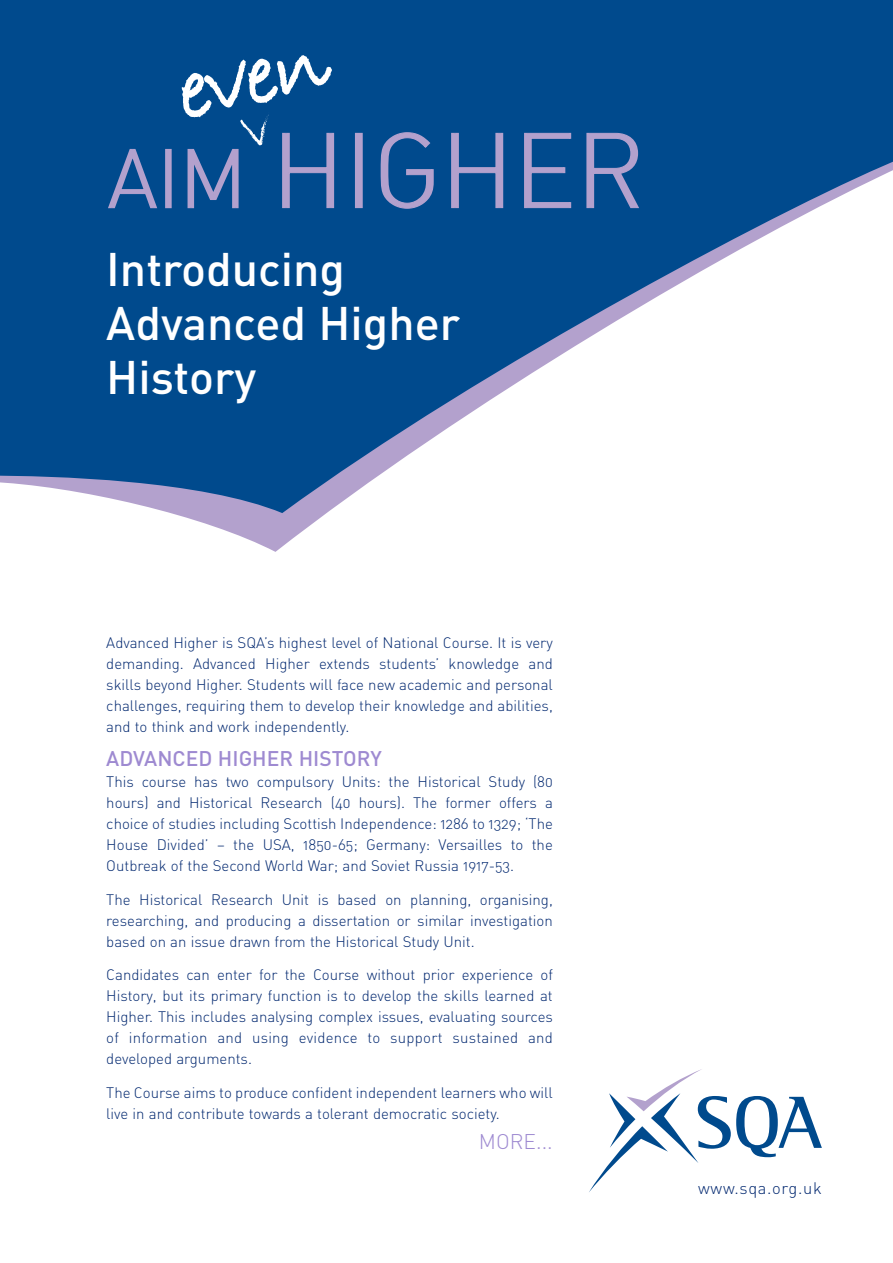
<style>
.page{position:relative;width:893px;height:1263px;background:#fff}
.page>*{position:absolute;margin:0;border:0;box-sizing:border-box;transform-origin:0 0}
.t1{font:500 46.5px/54px "DIN";color:#fff}
.t2{font:500 21px "DIN";color:#9e8ad1}
.t3{font:21px "DIN Light Alternate";color:#9e8ad1}
.t4{font:16.5px "DIN Light Alternate";letter-spacing:.04em;color:#00276f}
.t5{font:15px/21px "DIN Light Alternate";color:#00276f;text-align:justify}
</style>
<div class="page">
<div style="left:0;top:0;width:893px;height:156px;background:#004a8d"></div>
<svg style="left:0;top:156px;width:893px;height:396px;fill:#004a8d"></svg>
<svg style="left:107px;top:148px;width:51px;height:61px;background:#31629e"></svg>
<div style="left:166px;top:149px;width:5px;height:59px;background:#b3a1cd"></div>
<div style="left:165px;top:149px;width:6px;height:59px;border:1px solid #b3a1cd"></div>
<div style="left:356px;top:133px;width:6px;height:75px;background:#b3a1cd"></div>
<div style="left:355px;top:133px;width:7px;height:75px;border:1px solid #b3a1cd"></div>
<svg style="left:380px;top:133px;width:55px;height:76px;background:#3865a1"></svg>
<svg style="left:450px;top:132px;width:54px;height:77px;background:#3b67a2"></svg>
<svg style="left:523px;top:132px;width:49px;height:77px;background:#3b66a2"></svg>
<svg style="left:585px;top:132px;width:55px;height:77px;background:#4169a4"></svg>
<svg style="left:182px;top:55px;width:153px;height:154px;background:#2f67a0"></svg>
<svg style="left:589px;top:1069px;width:233px;height:123px"></svg>
<h1 class="t1" style="left:106px;top:243px;width:355px">Introducing<br>Advanced Higher<br>History</h1>
<p class="t5" style="left:106px;top:632px;width:448px">Advanced Higher is SQA’s highest level of National Course. It is very demanding. Advanced Higher extends students’ knowledge and skills beyond Higher. Students will face new academic and personal challenges, requiring them to develop their knowledge and abilities, and to think and work independently.</p>
<h2 class="t2" style="left:106px;top:746px;width:277px">ADVANCED HIGHER HISTORY</h2>
<p class="t5" style="left:106px;top:771px;width:448px">This course has two compulsory Units: the Historical Study (80 hours) and Historical Research (40 hours). The former offers a choice of studies including Scottish Independence: 1286 to 1329; ‘The House Divided’ – the USA, 1850-65; Germany: Versailles to the Outbreak of the Second World War; and Soviet Russia 1917-53.</p>
<p class="t5" style="left:106px;top:889px;width:448px">The Historical Research Unit is based on planning, organising, researching, and producing a dissertation or similar investigation based on an issue drawn from the Historical Study Unit.</p>
<p class="t5" style="left:106px;top:965px;width:448px">Candidates can enter for the Course without prior experience of History, but its primary function is to develop the skills learned at Higher. This includes analysing complex issues, evaluating sources of information and using evidence to support sustained and developed arguments.</p>
<p class="t5" style="left:106px;top:1082px;width:448px">The Course aims to produce confident independent learners who will live in and contribute towards a tolerant democratic society.</p>
<h2 class="t3" style="left:479px;top:1129px;width:75px">MORE...</h2>
<p class="t4" style="left:698px;top:1178px;width:125px">www.sqa.org.uk</p>
</div>
